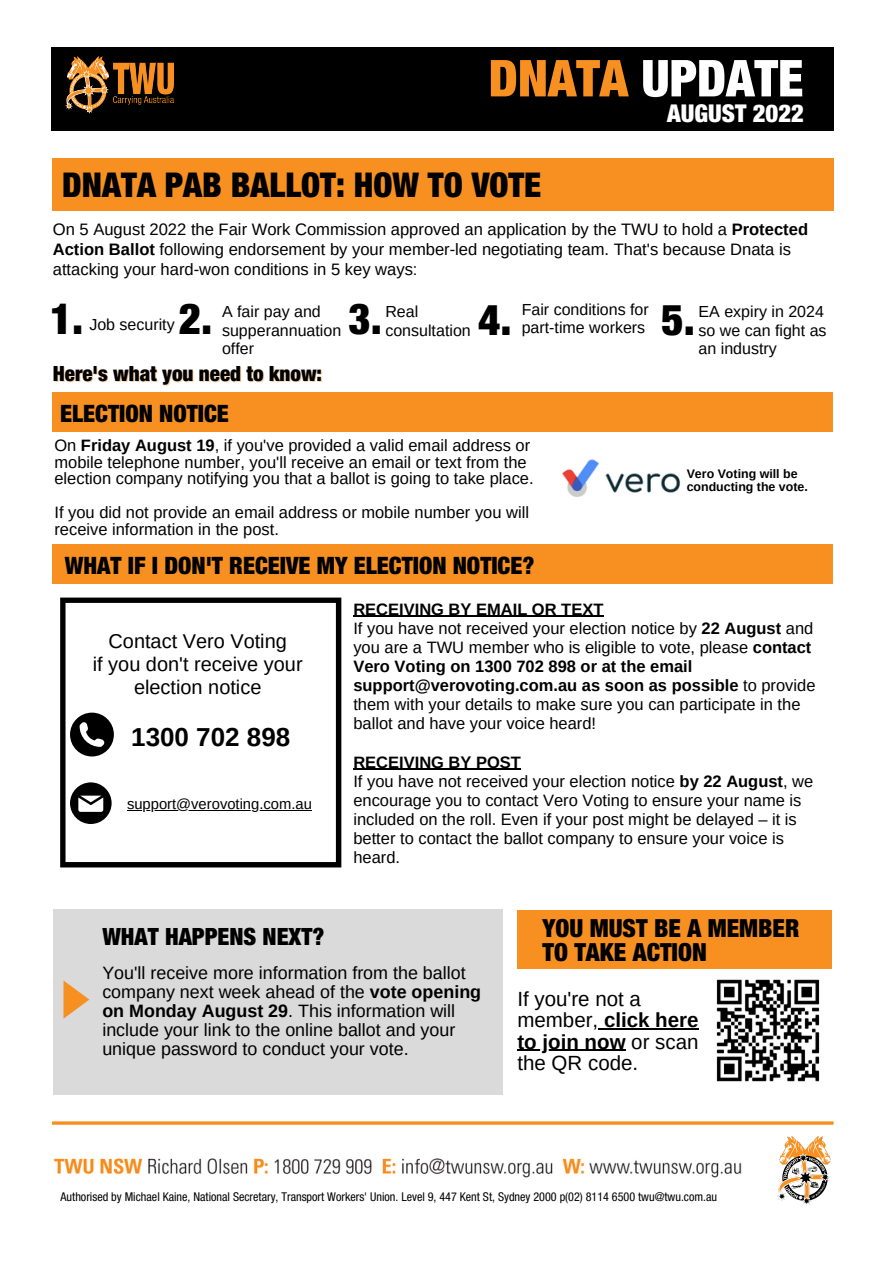
<style>
.page{position:relative;width:893px;height:1264px;background:#fff}
.page>*{position:absolute;margin:0;border:0;box-sizing:border-box;transform-origin:0 0}
.t1{font:900 condensed 50.85px "Helvetica Neue LT Std";color:#fff}
.t2{font:900 condensed 42.75px "Helvetica Neue LT Std";color:#000}
.t3{font:900 condensed 34.2px "Helvetica Neue LT Std";color:#000}
.t4{font:700 25.95px "Arimo";color:#000}
.t5{font:900 condensed 25.05px/24.6px "Helvetica Neue LT Std";color:#000}
.t6{font:900 condensed 24.6px "Helvetica Neue LT Std";color:#fff}
.t7{font:900 condensed 24px "Helvetica Neue LT Std";color:#000}
.t8{font:900 condensed 23.85px "Helvetica Neue LT Std";color:#000}
.t9{font:900 condensed 21px "Helvetica Neue LT Std";color:#000}
.t10{font:20.55px/21.3px "Arimo";color:#000}
.t11{font:19.95px/23.1px "Arimo";color:#000;text-align:center}
.t12{font:17.85px/19px "Arimo";color:#000}
.t13{font:16.5px/19px "Arimo";color:#000}
.t14{font:16.05px/18.3px "Arimo";color:#000}
.t15{font:14.7px "Arimo";color:#000}
.t16{font:700 12.45px/12.9px "Arimo";color:#000}
.t17{font:condensed 12.15px "Helvetica Neue LT Std";color:#000}
.s1{color:#f79020}
.s2{font-weight:700}
</style>
<div class="page">
<div style="left:51px;top:48px;width:783px;height:83px;background:#000"></div>
<img style="left:66px;top:56px;width:108px;height:58px">
<div style="left:52px;top:392px;width:780px;height:40px;background:#f79020"></div>
<div style="left:52px;top:158px;width:781px;height:52px;background:#f79020"></div>
<div style="left:53px;top:544px;width:780px;height:40px;background:#f79020"></div>
<div style="left:53px;top:909px;width:449px;height:185px;background:#dadada"></div>
<img style="left:562px;top:459px;width:119px;height:38px">
<hr style="left:52px;top:1121px;width:781px;height:3px;background:#f79020">
<svg style="left:60px;top:597px;width:281px;height:270px"></svg>
<svg style="left:63px;top:980px;width:26px;height:38px"></svg>
<hr style="left:353px;top:616px;width:250px;height:1px;background:#000">
<hr style="left:353px;top:768px;width:168px;height:2px;background:#000">
<hr style="left:127px;top:809px;width:185px;height:1px;background:#000">
<img style="left:53px;top:1158px;width:689px;height:20px">
<img style="left:777px;top:1136px;width:54px;height:69px">
<div style="left:517px;top:910px;width:315px;height:59px;background:#f79020"></div>
<img style="left:716px;top:979px;width:104px;height:103px">
<hr style="left:604px;top:1028px;width:94px;height:1px;background:#000">
<hr style="left:517px;top:1049px;width:108px;height:1px;background:#000">
<h1 class="t1" style="left:488px;top:60px;width:316px"><span class="s1">DNATA</span> UPDATE</h1>
<h3 class="t6" style="left:667px;top:104px;width:138px">AUGUST 2022</h3>
<h3 class="t3" style="left:62px;top:172px;width:480px">DNATA PAB BALLOT: HOW TO VOTE</h3>
<p class="t13" style="left:53px;top:219px;width:756px;line-height:20.2px">On 5 August 2022 the Fair Work Commission approved an application by the TWU to hold a <span class="s2">Protected<br>Action Ballot</span> following endorsement by your member-led negotiating team. That's because Dnata is attacking your hard-won conditions in 5 key ways:</p>
<h2 class="t2" style="left:50px;top:304px;width:35px">1.</h2>
<h2 class="t2" style="left:179px;top:304px;width:35px">2.</h2>
<p class="t14" style="left:222px;top:302px;width:121px">A fair pay and supperannuation offer</p>
<p class="t14" style="left:89px;top:315px;width:87px">Job security</p>
<p class="t9" style="left:53px;top:366px;width:271px">Here's what you need to know:</p>
<h2 class="t2" style="left:348px;top:304px;width:35px">3.</h2>
<p class="t14" style="left:385px;top:302px;width:34px">Real</p>
<p class="t14" style="left:385px;top:321px;width:87px">consultation</p>
<h2 class="t2" style="left:478px;top:305px;width:35px">4.</h2>
<p class="t14" style="left:521px;top:300px;width:129px">Fair conditions for</p>
<p class="t14" style="left:521px;top:319px;width:125px">part-time workers</p>
<h3 class="t7" style="left:60px;top:404px;width:170px">ELECTION NOTICE</h3>
<p class="t13" style="left:54px;top:436px;width:480px;line-height:16.8px">On <span class="s2">Friday August 19</span>, if you've provided a valid email address or mobile telephone number, you'll receive an email or text from the election company notifying you that a ballot is going to take place.</p>
<p class="t13" style="left:54px;top:504px;width:476px;line-height:16.8px">If you did not provide an email address or mobile number you will receive information in the post.</p>
<h3 class="t7" style="left:65px;top:556px;width:471px">WHAT IF I DON'T RECEIVE MY ELECTION NOTICE?</h3>
<h2 class="t2" style="left:661px;top:305px;width:35px">5.</h2>
<p class="t14" style="left:698px;top:302px;width:130px">EA expiry in 2024 so we can fight as an industry</p>
<p class="t16" style="left:686px;top:467px;width:123px">Vero Voting will be conducting the vote.</p>
<p class="t11" style="left:93px;top:629px;width:211px">Contact Vero Voting<br>if you don't receive your election notice</p>
<h3 class="t4" style="left:131px;top:722px;width:160px">1300 702 898</h3>
<p class="t15" style="left:127px;top:795px;width:186px">support@verovoting.com.au</p>
<p class="t13" style="left:353px;top:599px;width:463px"><span class="s2">RECEIVING BY EMAIL OR TEXT<br></span>If you have not received your election notice by <span class="s2">22 August</span> and you are a TWU member who is eligible to vote, please <span class="s2">contact Vero Voting on 1300 702 898 or at the email support@verovoting.com.au as soon as possible</span> to provide them with your details to make sure you can participate in the ballot and have your voice heard!</p>
<p class="t13" style="left:353px;top:752px;width:461px"><span class="s2">RECEIVING BY POST<br></span>If you have not received your election notice <span class="s2">by 22 August</span>, we encourage you to contact Vero Voting to ensure your name is included on the roll. Even if your post might be delayed – it is better to contact the ballot company to ensure your voice is heard.</p>
<h3 class="t8" style="left:102px;top:927px;width:223px">WHAT HAPPENS NEXT?</h3>
<p class="t12" style="left:102px;top:962px;width:380px">You'll receive more information from the ballot company next week ahead of the <span class="s2">vote opening on Monday August 29</span>. This information will include your link to the online ballot and your unique password to conduct your vote.</p>
<h3 class="t5" style="left:542px;top:919px;width:258px">YOU MUST BE A MEMBER<br>TO TAKE ACTION</h3>
<p class="t10" style="left:517px;top:988px;width:183px">If you're not a member, <span class="s2">click here to join now</span> or scan the QR code.</p>
<p class="t17" style="left:61px;top:1191px;width:658px">Authorised by Michael Kaine, National Secretary, Transport Workers' Union. Level 9, 447 Kent St, Sydney 2000 p(02) 8114 6500 twu@twu.com.au</p>
</div>
